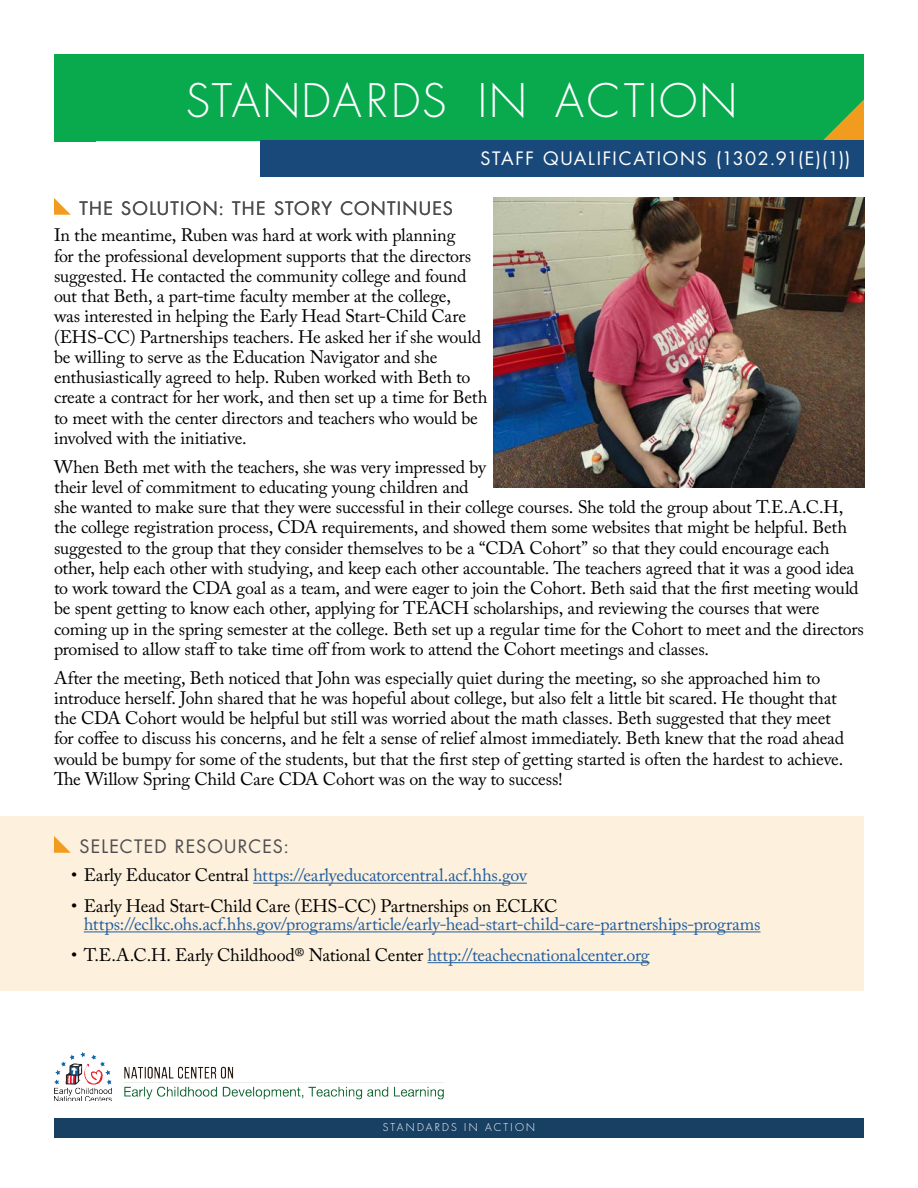
<style>
.page{position:relative;width:918px;height:1188px;background:#fff}
.page>*{position:absolute;margin:0;border:0;box-sizing:border-box;transform-origin:0 0}
.t1{font:300 45px "Futura Std";letter-spacing:.04em;color:#fff}
.t2{font:18px/20.2px "Adobe Caslon Pro";letter-spacing:-.015em;color:#000}
.t3{font:18px/18px "Adobe Caslon Pro";letter-spacing:-.015em;color:#215e9e}
.t4{font:18px "Futura Std";letter-spacing:.065em;color:#4d4d4f}
.t5{font:18px "Futura Std";letter-spacing:.09em;color:#fff}
.t6{font:300 10.5px "Futura Std";letter-spacing:.21em;color:#fff}
.s1{color:#000}
.s2{color:#215e9e}
</style>
<div class="page">
<div style="left:54px;top:54px;width:810px;height:87px;background:#09a94e"></div>
<div style="left:54px;top:100px;width:41px;height:41px;background:#09a94e"></div>
<div style="left:54px;top:1118px;width:810px;height:19px;background:#174063"></div>
<div style="left:0;top:816px;width:864px;height:175px;background:#fdf0dd"></div>
<hr style="left:253px;top:883px;width:274px;height:1px;background:#215e9e">
<hr style="left:84px;top:931px;width:676px;height:1px;background:#215e9e">
<hr style="left:427px;top:962px;width:223px;height:1px;background:#215e9e">
<svg style="left:54px;top:198px;width:17px;height:17px"></svg>
<img style="left:493px;top:198px;width:372px;height:289px">
<svg style="left:54px;top:836px;width:17px;height:17px"></svg>
<img style="left:55px;top:1052px;width:389px;height:49px">
<div style="left:261px;top:141px;width:603px;height:36px;background:#19497a"></div>
<h1 class="t1" style="left:186px;top:73px;width:553px">STANDARDS IN ACTION</h1>
<p class="t4" style="left:80px;top:197px;width:375px">THE SOLUTION: THE STORY CONTINUES</p>
<p class="t5" style="left:480px;top:147px;width:372px">STAFF QUALIFICATIONS (1302.91(E)(1))</p>
<p class="t2" style="left:54px;top:225px;width:435px">In the meantime, Ruben was hard at work with planning<br>for the professional development supports that the directors suggested. He contacted the community college and found out that Beth, a part-time faculty member at the college,<br>was interested in helping the Early Head Start-Child Care (EHS-CC) Partnerships teachers. He asked her if she would be willing to serve as the Education Navigator and she enthusiastically agreed to help. Ruben worked with Beth to create a contract for her work, and then set up a time for Beth to meet with the center directors and teachers who would be involved with the initiative.</p>
<p class="t2" style="left:54px;top:456px;width:811px">When Beth met with the teachers, she was very impressed by<br>their level of commitment to educating young children and<br>she wanted to make sure that they were successful in their college courses. She told the group about T.E.A.C.H, the college registration process, CDA requirements, and showed them some websites that might be helpful. Beth suggested to the group that they consider themselves to be a “CDA Cohort” so that they could encourage each other, help each other with studying, and keep each other accountable. The teachers agreed that it was a good idea to work toward the CDA goal as a team, and were eager to join the Cohort. Beth said that the first meeting would be spent getting to know each other, applying for TEACH scholarships, and reviewing the courses that were coming up in the spring semester at the college. Beth set up a regular time for the Cohort to meet and the directors promised to allow staff to take time off from work to attend the Cohort meetings and classes.</p>
<p class="t2" style="left:54px;top:667px;width:792px">After the meeting, Beth noticed that John was especially quiet during the meeting, so she approached him to introduce herself. John shared that he was hopeful about college, but also felt a little bit scared. He thought that the CDA Cohort would be helpful but still was worried about the math classes. Beth suggested that they meet for coffee to discuss his concerns, and he felt a sense of relief almost immediately. Beth knew that the road ahead would be bumpy for some of the students, but that the first step of getting started is often the hardest to achieve.<br>The Willow Spring Child Care CDA Cohort was on the way to success!</p>
<h2 class="t4" style="left:80px;top:835px;width:211px">SELECTED RESOURCES:</h2>
<p class="t3" style="left:71px;top:866px;width:457px"><span class="s1">• Early Educator Central</span> https://earlyeducatorcentral.acf.hhs.gov</p>
<p class="t3" style="left:84px;top:897px;width:678px;text-indent:-13px"><span class="s1">• Early Head Start-Child Care (EHS-CC) Partnerships on ECLKC </span>https://eclkc.ohs.acf.hhs.gov/programs/article/early-head-start-child-care-partnerships-programs</p>
<p class="t2" style="left:71px;top:945px;width:580px">• T.E.A.C.H. Early Childhood® National Center <span class="s2">http://teachecnationalcenter.org</span></p>
<p class="t6" style="left:383px;top:1121px;width:154px">STANDARDS IN ACTION</p>
</div>
